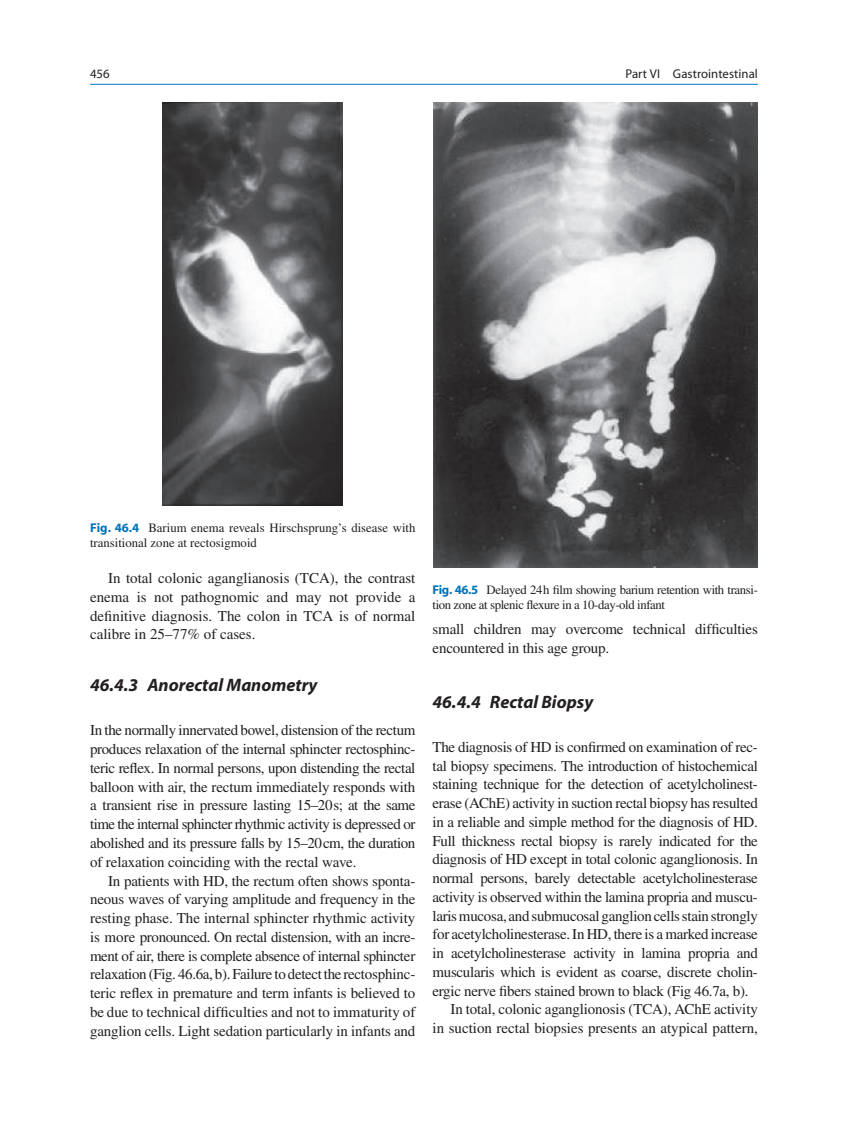
<style>
.page{position:relative;width:848px;height:1133px;background:#fff}
.page>*{position:absolute;margin:0;border:0;box-sizing:border-box;transform-origin:0 0}
.t1{font:italic 700 18px "Myriad";color:#231f20}
.t2{font:15px/18.8px "Times";letter-spacing:-.02em;color:#231f20;text-align:justify}
.t3{font:15px "Times";color:#231f20}
.t4{font:12.75px/15px "Times";letter-spacing:-.03em;color:#231f20}
.t5{font:12.75px/15px "Times";color:#231f20}
.t6{font:12.75px "Myriad";letter-spacing:.005em;color:#231f20}
.s1{font-family:"Myriad";font-weight:700;color:#0073bc}
</style>
<div class="page">
<hr style="left:90px;top:84px;width:668px;height:1px;background:#0073bc">
<img style="left:163px;top:103px;width:180px;height:402px">
<img style="left:433px;top:103px;width:324px;height:464px">
<p class="t6" style="left:90px;top:69px;width:21px">456</p>
<p class="t6" style="left:625px;top:69px;width:134px">Part VI Gastrointestinal</p>
<p class="t5" style="left:90px;top:521px;width:327px"><span class="s1">Fig. 46.4</span> Barium enema reveals Hirschsprung’s disease with transitional zone at rectosigmoid</p>
<p class="t2" style="left:90px;top:570px;width:327px;text-indent:18px">In total colonic aganglianosis (TCA), the contrast enema is not pathognomic and may not provide a definitive diagnosis. The colon in TCA is of normal calibre in 25–77% of cases.</p>
<p class="t1" style="left:90px;top:678px;width:229px">46.4.3 Anorectal Manometry</p>
<p class="t2" style="left:90px;top:722px;width:327px">In the normally innervated bowel, distension of the rectum</p>
<p class="t2" style="left:90px;top:741px;width:327px">produces relaxation of the internal sphincter rectosphinc-</p>
<p class="t2" style="left:90px;top:760px;width:327px">teric reflex. In normal persons, upon distending the rectal</p>
<p class="t2" style="left:90px;top:778px;width:327px">balloon with air, the rectum immediately responds with</p>
<p class="t2" style="left:90px;top:797px;width:327px">a transient rise in pressure lasting 15–20 s; at the same</p>
<p class="t2" style="left:90px;top:816px;width:327px">time the internal sphincter rhythmic activity is depressed or</p>
<p class="t2" style="left:90px;top:835px;width:327px">abolished and its pressure falls by 15–20 cm, the duration</p>
<p class="t2" style="left:90px;top:853px;width:268px">of relaxation coinciding with the rectal wave.</p>
<p class="t2" style="left:108px;top:872px;width:309px">In patients with HD, the rectum often shows sponta-</p>
<p class="t2" style="left:90px;top:891px;width:327px">neous waves of varying amplitude and frequency in the</p>
<p class="t3" style="left:90px;top:912px;width:327px">resting phase. The internal sphincter rhythmic activity</p>
<p class="t2" style="left:90px;top:928px;width:327px">is more pronounced. On rectal distension, with an incre-</p>
<p class="t2" style="left:90px;top:947px;width:327px">ment of air, there is complete absence of internal sphincter</p>
<p class="t2" style="left:90px;top:966px;width:327px">relaxation (Fig. 46.6a, b). Failure to detect the rectosphinc-</p>
<p class="t2" style="left:90px;top:985px;width:327px">teric reflex in premature and term infants is believed to</p>
<p class="t3" style="left:90px;top:1006px;width:327px">be due to technical difficulties and not to immaturity of</p>
<p class="t2" style="left:90px;top:1022px;width:327px">ganglion cells. Light sedation particularly in infants and</p>
<p class="t4" style="left:432px;top:583px;width:327px"><span class="s1">Fig. 46.5</span> Delayed 24 h film showing barium retention with transi&shy;tion zone at splenic flexure in a 10-day-old infant</p>
<p class="t2" style="left:432px;top:621px;width:327px">small children may overcome technical difficulties encountered in this age group.</p>
<p class="t1" style="left:432px;top:695px;width:162px">46.4.4 Rectal Biopsy</p>
<p class="t2" style="left:432px;top:739px;width:327px">The diagnosis of HD is confirmed on examination of rec-</p>
<p class="t2" style="left:432px;top:757px;width:327px">tal biopsy specimens. The introduction of histochemical</p>
<p class="t2" style="left:432px;top:776px;width:327px">staining technique for the detection of acetylcholinest-</p>
<p class="t2" style="left:432px;top:795px;width:327px">erase (AChE) activity in suction rectal biopsy has resulted</p>
<p class="t2" style="left:432px;top:814px;width:327px">in a reliable and simple method for the diagnosis of HD.</p>
<p class="t2" style="left:432px;top:832px;width:327px">Full thickness rectal biopsy is rarely indicated for the</p>
<p class="t2" style="left:432px;top:851px;width:327px">diagnosis of HD except in total colonic aganglionosis. In</p>
<p class="t2" style="left:432px;top:870px;width:327px">normal persons, barely detectable acetylcholinesterase</p>
<p class="t2" style="left:432px;top:889px;width:327px">activity is observed within the lamina propria and muscu-</p>
<p class="t2" style="left:432px;top:907px;width:327px">laris mucosa, and submucosal ganglion cells stain strongly</p>
<p class="t2" style="left:432px;top:926px;width:327px">for acetylcholinesterase. In HD, there is a marked increase</p>
<p class="t2" style="left:432px;top:945px;width:327px">in acetylcholinesterase activity in lamina propria and</p>
<p class="t2" style="left:432px;top:964px;width:327px">muscularis which is evident as coarse, discrete cholin-</p>
<p class="t2" style="left:432px;top:982px;width:317px">ergic nerve fibers stained brown to black (Fig 46.7a, b).</p>
<p class="t2" style="left:450px;top:1001px;width:309px">In total, colonic aganglionosis (TCA), AChE activity</p>
<p class="t3" style="left:432px;top:1022px;width:327px">in suction rectal biopsies presents an atypical pattern,</p>
</div>
